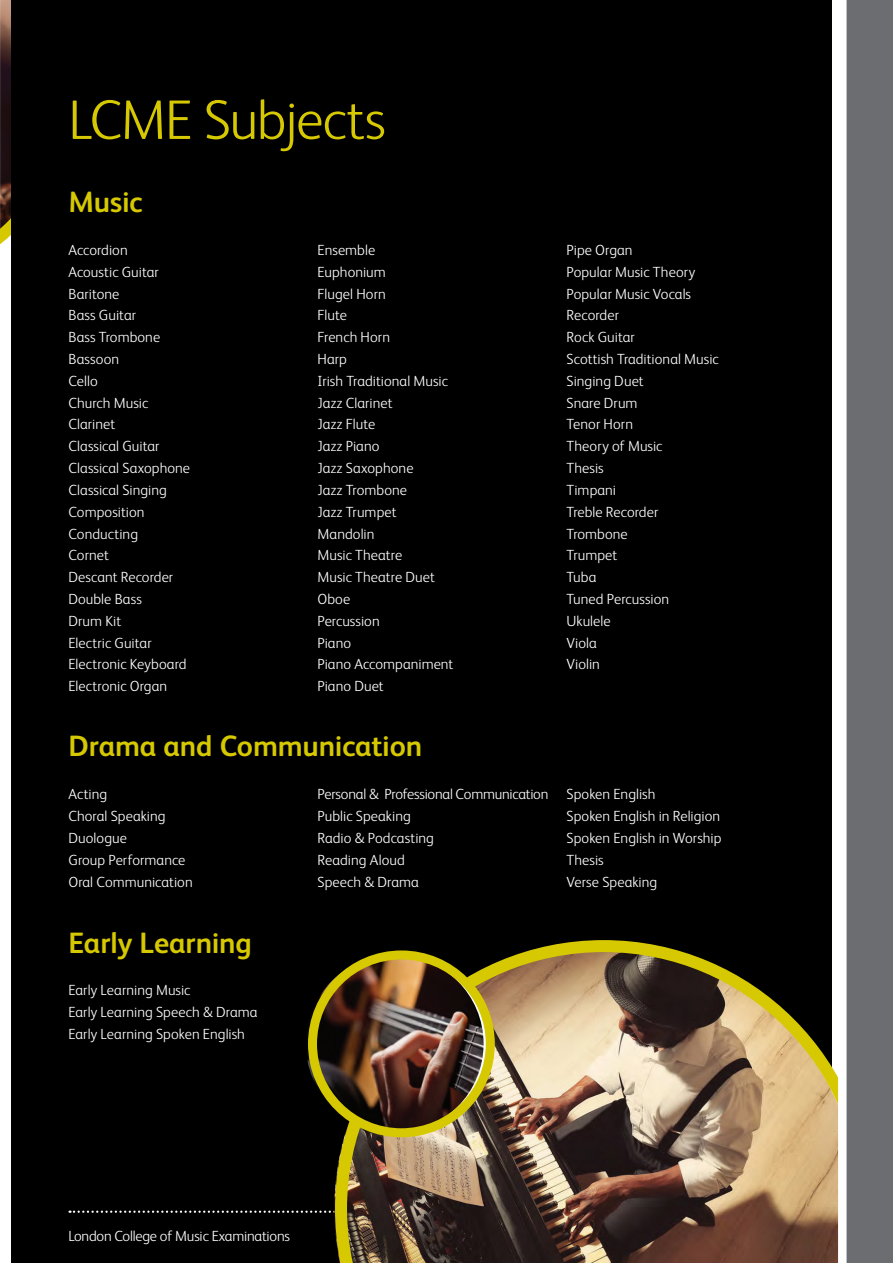
<style>
.page{position:relative;width:893px;height:1263px;background:#fff}
.page>*{position:absolute;margin:0;border:0;box-sizing:border-box;transform-origin:0 0}
.t1{font:300 55.95px "FS Albert";letter-spacing:-.02em;color:#d6c801}
.t2{font:700 29.4px "FS Albert";letter-spacing:-.005em;color:#d6c801}
.t3{font:300 14.7px/21.8px "FS Albert";letter-spacing:.005em;color:#fff}
.t4{font:300 14.7px "FS Albert";letter-spacing:-.015em;color:#fff}
</style>
<div class="page">
<svg style="left:0;top:0;width:11px;height:245px;background:#523a2a"></svg>
<div style="left:11px;top:0;width:820px;height:1263px;background:#000"></div>
<svg style="left:70px;top:1210px;width:264px;height:3px"></svg>
<img style="left:335px;top:940px;width:503px;height:323px">
<div style="left:840px;top:0;width:53px;height:1263px;background:#6c6d70"></div>
<div style="left:838px;top:0;width:8px;height:1263px;background:#fff"></div>
<svg style="left:312px;top:955px;width:178px;height:178px"></svg>
<img style="left:306px;top:955px;width:178px;height:178px;border-radius:89px">
<div style="left:308px;top:950px;width:187px;height:187px;border:9px solid #d6c801;border-radius:50%"></div>
<h1 class="t1" style="left:68px;top:88px;width:319px">LCME Subjects</h1>
<h2 class="t2" style="left:68px;top:185px;width:76px">Music</h2>
<p class="t3" style="left:68px;top:239px;width:123px">Accordion<br>Acoustic Guitar<br>Baritone<br>Bass Guitar<br>Bass Trombone<br>Bassoon<br>Cello<br>Church Music<br>Clarinet<br>Classical Guitar<br>Classical Saxophone<br>Classical Singing<br>Composition<br>Conducting<br>Cornet<br>Descant Recorder<br>Double Bass<br>Drum Kit<br>Electric Guitar<br>Electronic Keyboard<br>Electronic Organ</p>
<p class="t3" style="left:317px;top:239px;width:137px">Ensemble<br>Euphonium<br>Flugel Horn<br>Flute<br>French Horn<br>Harp<br>Irish Traditional Music<br>Jazz Clarinet<br>Jazz Flute<br>Jazz Piano<br>Jazz Saxophone<br>Jazz Trombone<br>Jazz Trumpet<br>Mandolin<br>Music Theatre<br>Music Theatre Duet<br>Oboe<br>Percussion<br>Piano<br>Piano Accompaniment<br>Piano Duet</p>
<p class="t3" style="left:567px;top:239px;width:154px">Pipe Organ<br>Popular Music Theory<br>Popular Music Vocals<br>Recorder<br>Rock Guitar<br>Scottish Traditional Music<br>Singing Duet<br>Snare Drum<br>Tenor Horn<br>Theory of Music<br>Thesis<br>Timpani<br>Treble Recorder<br>Trombone<br>Trumpet<br>Tuba<br>Tuned Percussion<br>Ukulele<br>Viola<br>Violin</p>
<h2 class="t2" style="left:68px;top:729px;width:355px">Drama and Communication</h2>
<p class="t3" style="left:68px;top:783px;width:126px">Acting<br>Choral Speaking<br>Duologue<br>Group Performance<br>Oral Communication</p>
<p class="t3" style="left:317px;top:783px;width:232px">Personal &amp; Professional Communication<br>Public Speaking<br>Radio &amp; Podcasting<br>Reading Aloud<br>Speech &amp; Drama</p>
<p class="t3" style="left:566px;top:783px;width:157px">Spoken English<br>Spoken English in Religion<br>Spoken English in Worship<br>Thesis<br>Verse Speaking</p>
<h2 class="t2" style="left:68px;top:926px;width:185px">Early Learning</h2>
<p class="t3" style="left:68px;top:979px;width:191px">Early Learning Music<br>Early Learning Speech &amp; Drama<br>Early Learning Spoken English</p>
<p class="t4" style="left:68px;top:1227px;width:223px">London College of Music Examinations</p>
</div>
